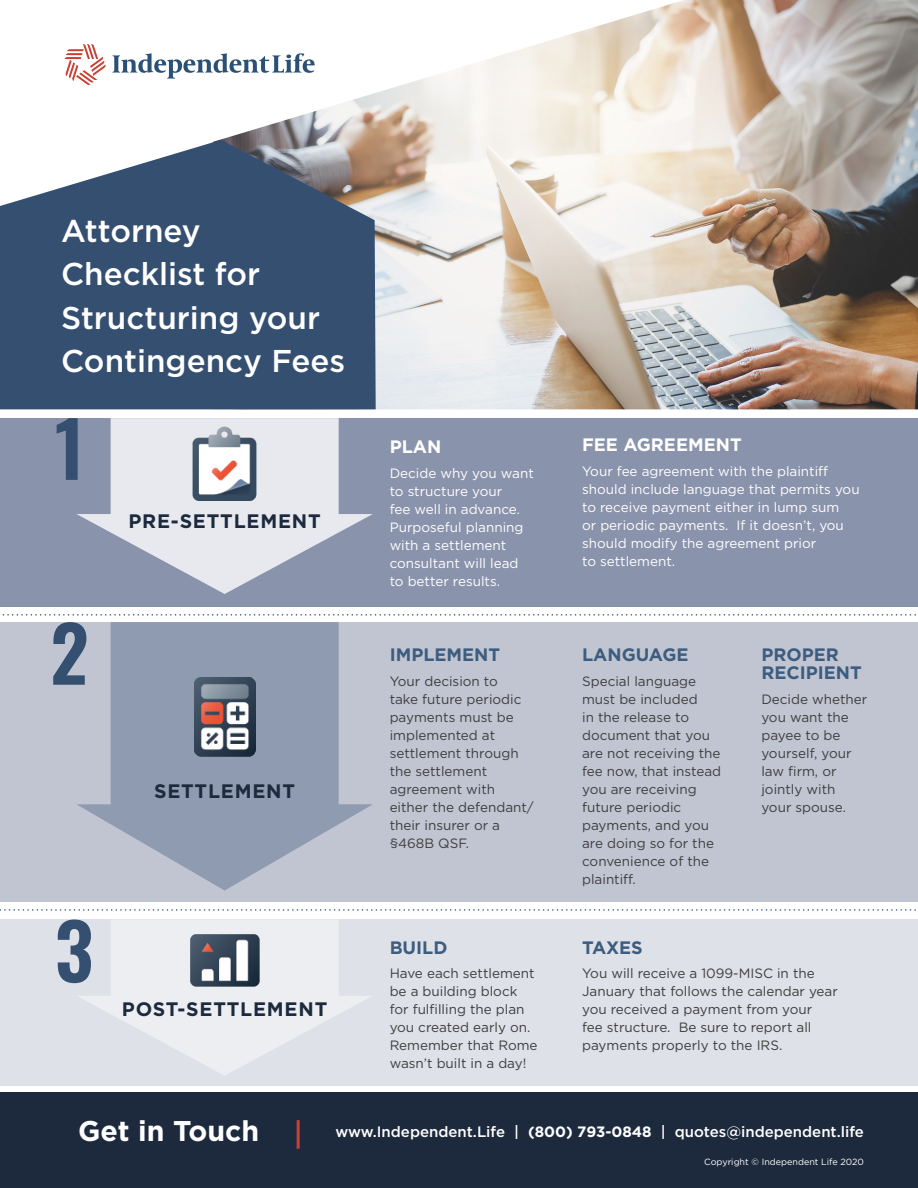
<style>
.page{position:relative;width:918px;height:1188px;background:#fff}
.page>*{position:absolute;margin:0;border:0;box-sizing:border-box;transform-origin:0 0}
.t1{font:500 31.5px/43.5px "Gotham";color:#fff}
.t2{font:700 28.5px "Gotham";color:#fff}
.t3{font:700 19.5px "Gotham";letter-spacing:.04em;color:#1d2a3d}
.t4{font:700 18px/18px "Gotham";color:#3c5d7f}
.t5{font:700 18px "Gotham";color:#fff}
.t6{font:500 15px "Gotham";color:#fff}
.t7{font:13.5px/18px "Gotham";color:#3e3e3f}
.t8{font:13.5px/18px "Gotham";color:#fff}
.t9{font:9px "Gotham";color:#fff}
.s1{font-weight:700}
</style>
<div class="page">
<div style="left:0;top:622px;width:918px;height:279px;background:#c1c5d2"></div>
<div style="left:0;top:920px;width:918px;height:166px;background:#dfe1e8"></div>
<svg style="left:76px;top:920px;width:295px;height:155px;fill:#edeef2"></svg>
<svg style="left:77px;top:622px;width:296px;height:269px;fill:#8f9bb0"></svg>
<div style="left:0;top:418px;width:918px;height:189px;background:#8a93ac"></div>
<img style="left:219px;top:0;width:699px;height:409px">
<svg style="left:0;top:140px;width:376px;height:270px;background:#4a607d"></svg>
<div style="left:0;top:1092px;width:918px;height:96px;background:#1d2a3d"></div>
<svg style="left:113px;top:53px;width:202px;height:26px"></svg>
<svg style="left:65px;top:44px;width:41px;height:41px"></svg>
<hr style="left:297px;top:1120px;width:3px;height:29px;background:#cb4035">
<svg style="left:2px;top:614px;width:914px;height:2px"></svg>
<svg style="left:0;top:909px;width:916px;height:2px"></svg>
<svg style="left:77px;top:418px;width:296px;height:176px;fill:#e7e9ee"></svg>
<img style="left:194px;top:677px;width:61px;height:79px">
<img style="left:193px;top:427px;width:63px;height:74px">
<img style="left:190px;top:934px;width:69px;height:52px">
<svg style="left:57px;top:418px;width:21px;height:62px"></svg>
<svg style="left:53px;top:622px;width:33px;height:63px"></svg>
<svg style="left:58px;top:920px;width:33px;height:63px"></svg>
<p class="t1" style="left:61px;top:208px;width:286px">Attorney<br>Checklist for<br>Structuring your<br>Contingency Fees</p>
<p class="t3" style="left:128px;top:508px;width:194px">PRE-SETTLEMENT</p>
<p class="t3" style="left:154px;top:778px;width:143px">SETTLEMENT</p>
<p class="t3" style="left:122px;top:996px;width:207px">POST-SETTLEMENT</p>
<p class="t5" style="left:390px;top:435px;width:53px">PLAN</p>
<p class="t8" style="left:390px;top:464px;width:146px">Decide why you want to structure your<br>fee well in advance.<br>Purposeful planning with a settlement consultant will lead to better results.</p>
<p class="t4" style="left:390px;top:645px;width:112px">IMPLEMENT</p>
<p class="t7" style="left:390px;top:672px;width:146px">Your decision to<br>take future periodic payments must be implemented at settlement through the settlement agreement with either the defendant/ their insurer or a §468B QSF.</p>
<p class="t4" style="left:390px;top:938px;width:59px">BUILD</p>
<p class="t7" style="left:390px;top:964px;width:149px">Have each settlement be a building block for fulfilling the plan you created early on.<br>Remember that Rome wasn’t built in a day!</p>
<p class="t5" style="left:582px;top:433px;width:161px">FEE AGREEMENT</p>
<p class="t8" style="left:582px;top:462px;width:279px">Your fee agreement with the plaintiff should include language that permits you to receive payment either in lump sum<br>or periodic payments. If it doesn’t, you should modify the agreement prior<br>to settlement.</p>
<p class="t4" style="left:582px;top:645px;width:108px">LANGUAGE</p>
<p class="t7" style="left:582px;top:672px;width:141px">Special language must be included<br>in the release to document that you are not receiving the fee now, that instead you are receiving future periodic payments, and you are doing so for the convenience of the plaintiff.</p>
<p class="t4" style="left:761px;top:645px;width:102px">PROPER<br>RECIPIENT</p>
<p class="t7" style="left:761px;top:690px;width:107px">Decide whether you want the payee to be yourself, your law firm, or jointly with your spouse.</p>
<p class="t4" style="left:582px;top:938px;width:62px">TAXES</p>
<p class="t7" style="left:582px;top:964px;width:257px">You will receive a 1099-MISC in the January that follows the calendar year you received a payment from your<br>fee structure. Be sure to report all payments properly to the IRS.</p>
<p class="t2" style="left:78px;top:1112px;width:183px">Get in Touch</p>
<p class="t6" style="left:335px;top:1123px;width:530px">www.Independent.Life | <span class="s1">(800) 793-0848</span> | quotes@independent.life</p>
<p class="t9" style="left:704px;top:1157px;width:161px">Copyright © Independent Life 2020</p>
</div>
